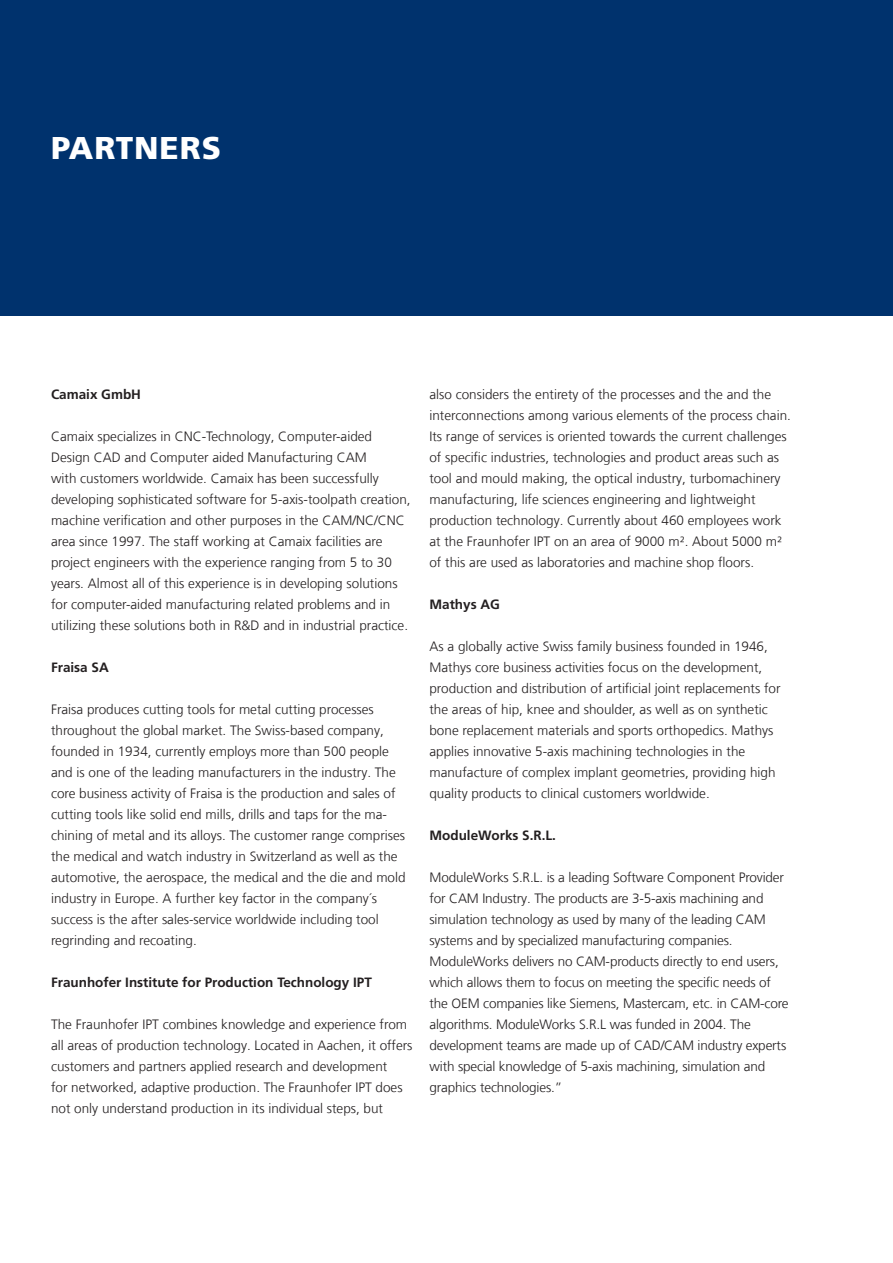
<style>
.page{position:relative;width:893px;height:1263px;background:#fff}
.page>*{position:absolute;margin:0;border:0;box-sizing:border-box;transform-origin:0 0}
.t1{font:900 31.5px "Frutiger LT Com";letter-spacing:.03em;color:#fff}
.t2{font:300 13.5px/21px "Frutiger LT Com";color:#231f20}
.t3{font:700 13.5px "Frutiger LT Com";color:#231f20}
</style>
<div class="page">
<div style="left:0;top:0;width:893px;height:315px;background:#00326d"></div>
<h1 class="t1" style="left:51px;top:129px;width:172px">PARTNERS</h1>
<p class="t3" style="left:51px;top:386px;width:92px">Camaix GmbH</p>
<p class="t2" style="left:51px;top:426px;width:361px">Camaix specializes in CNC-Technology, Computer-aided Design CAD and Computer aided Manufacturing CAM<br>with customers worldwide. Camaix has been successfully developing sophisticated software for 5-axis-toolpath creation, machine verification and other purposes in the CAM/NC/CNC area since 1997. The staff working at Camaix facilities are project engineers with the experience ranging from 5 to 30 years. Almost all of this experience is in developing solutions for computer-aided manufacturing related problems and in utilizing these solutions both in R&amp;D and in industrial practice.</p>
<p class="t3" style="left:51px;top:659px;width:59px">Fraisa SA</p>
<p class="t2" style="left:51px;top:699px;width:356px">Fraisa produces cutting tools for metal cutting processes throughout the global market. The Swiss-based company, founded in 1934, currently employs more than 500 people and is one of the leading manufacturers in the industry. The core business activity of Fraisa is the production and sales of cutting tools like solid end mills, drills and taps for the ma&shy;chining of metal and its alloys. The customer range comprises the medical and watch industry in Switzerland as well as the automotive, the aerospace, the medical and the die and mold industry in Europe. A further key factor in the company´s success is the after sales-service worldwide including tool regrinding and recoating.</p>
<p class="t3" style="left:51px;top:975px;width:322px">Fraunhofer Institute for Production Technology IPT</p>
<p class="t2" style="left:51px;top:1014px;width:363px">The Fraunhofer IPT combines knowledge and experience from all areas of production technology. Located in Aachen, it offers customers and partners applied research and development<br>for networked, adaptive production. The Fraunhofer IPT does not only understand production in its individual steps, but</p>
<p class="t2" style="left:429px;top:384px;width:363px">also considers the entirety of the processes and the and the interconnections among various elements of the process chain.<br>Its range of services is oriented towards the current challenges of specific industries, technologies and product areas such as tool and mould making, the optical industry, turbomachinery manufacturing, life sciences engineering and lightweight production technology. Currently about 460 employees work at the Fraunhofer IPT on an area of 9000 m². About 5000 m² of this are used as laboratories and machine shop floors.</p>
<p class="t3" style="left:429px;top:596px;width:72px">Mathys AG</p>
<p class="t2" style="left:429px;top:636px;width:353px">As a globally active Swiss family business founded in 1946, Mathys core business activities focus on the development, production and distribution of artificial joint replacements for the areas of hip, knee and shoulder, as well as on synthetic bone replacement materials and sports orthopedics. Mathys applies innovative 5-axis machining technologies in the manufacture of complex implant geometries, providing high quality products to clinical customers worldwide.</p>
<p class="t3" style="left:429px;top:827px;width:128px">ModuleWorks S.R.L.</p>
<p class="t2" style="left:429px;top:867px;width:361px">ModuleWorks S.R.L. is a leading Software Component Provider for CAM Industry. The products are 3-5-axis machining and simulation technology as used by many of the leading CAM systems and by specialized manufacturing companies.<br>ModuleWorks delivers no CAM-products directly to end users, which allows them to focus on meeting the specific needs of the OEM companies like Siemens, Mastercam, etc. in CAM-core algorithms. ModuleWorks S.R.L was funded in 2004. The development teams are made up of CAD/CAM industry experts with special knowledge of 5-axis machining, simulation and graphics technologies.”</p>
</div>
